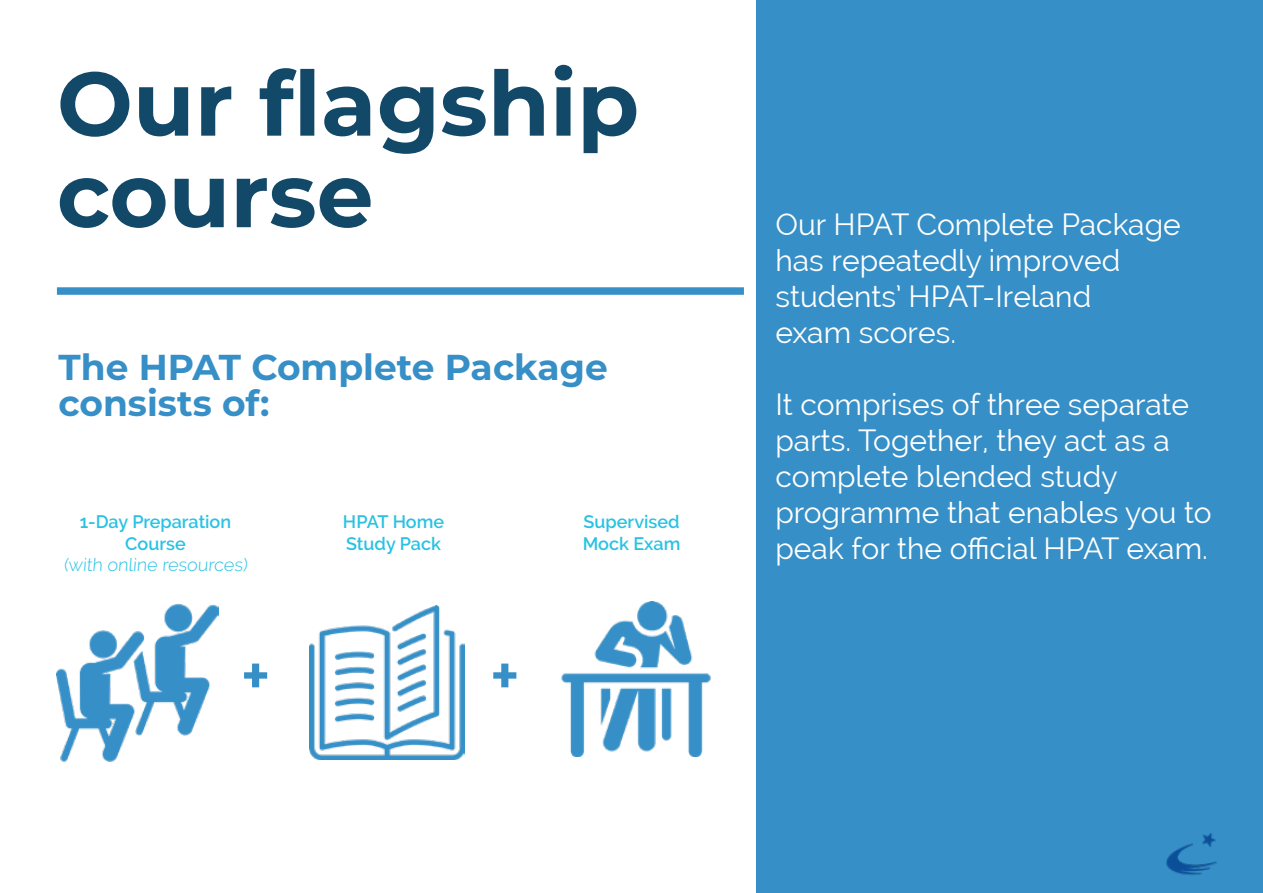
<style>
.page{position:relative;width:1263px;height:893px;background:#fff}
.page>*{position:absolute;margin:0;border:0;box-sizing:border-box;transform-origin:0 0}
.t1{font:700 90px/91.5px "Montserrat";color:#124868}
.t2{font:600 72px "Raleway";color:#368fc6}
.t3{font:700 36px/36px "Montserrat";color:#368fc6}
.t4{font:30px/36px "Raleway";color:#fff}
.t5{font:600 18px/21.6px "Raleway";color:#29c2e4}
.t6{font:300 18px "Raleway";color:#29c2e4}
.s1{color:#368fc6}
</style>
<div class="page">
<div style="left:756px;top:0;width:507px;height:893px;background:#368fc6"></div>
<div style="left:57px;top:287px;width:687px;height:8px;background:#368fc6"></div>
<img style="left:57px;top:603px;width:161px;height:159px">
<img style="left:310px;top:605px;width:154px;height:155px">
<img style="left:561px;top:602px;width:150px;height:154px">
<h1 class="t1" style="left:57px;top:53px;width:584px">Our flagship course</h1>
<p class="t3" style="left:58px;top:347px;width:551px">The HPAT Complete Package consists of:</p>
<p class="t5" style="left:80px;top:511px;width:153px;text-align:center">1-Day Preparation<br>Course</p>
<p class="t6" style="left:64px;top:554px;width:187px">(with online resources)</p>
<p class="t5" style="left:343px;top:511px;width:103px">HPAT Home<br>Study Pack</p>
<p class="t5" style="left:583px;top:511px;width:99px">Supervised<br>Mock Exam</p>
<h2 class="t2" style="left:241px;top:634px;width:32px">+</h2>
<h2 class="t2" style="left:490px;top:634px;width:32px">+</h2>
<p class="t4" style="left:775px;top:207px;width:407px">Our HPAT Complete Package has repeatedly improved students’ HPAT-Ireland<br>exam scores.</p>
<p class="t4" style="left:775px;top:387px;width:464px">It comprises of three separate parts. Together, they act as a complete blended study programme that enables you to peak for the official HPAT exam. <span class="s1">a;</span></p>
</div>
